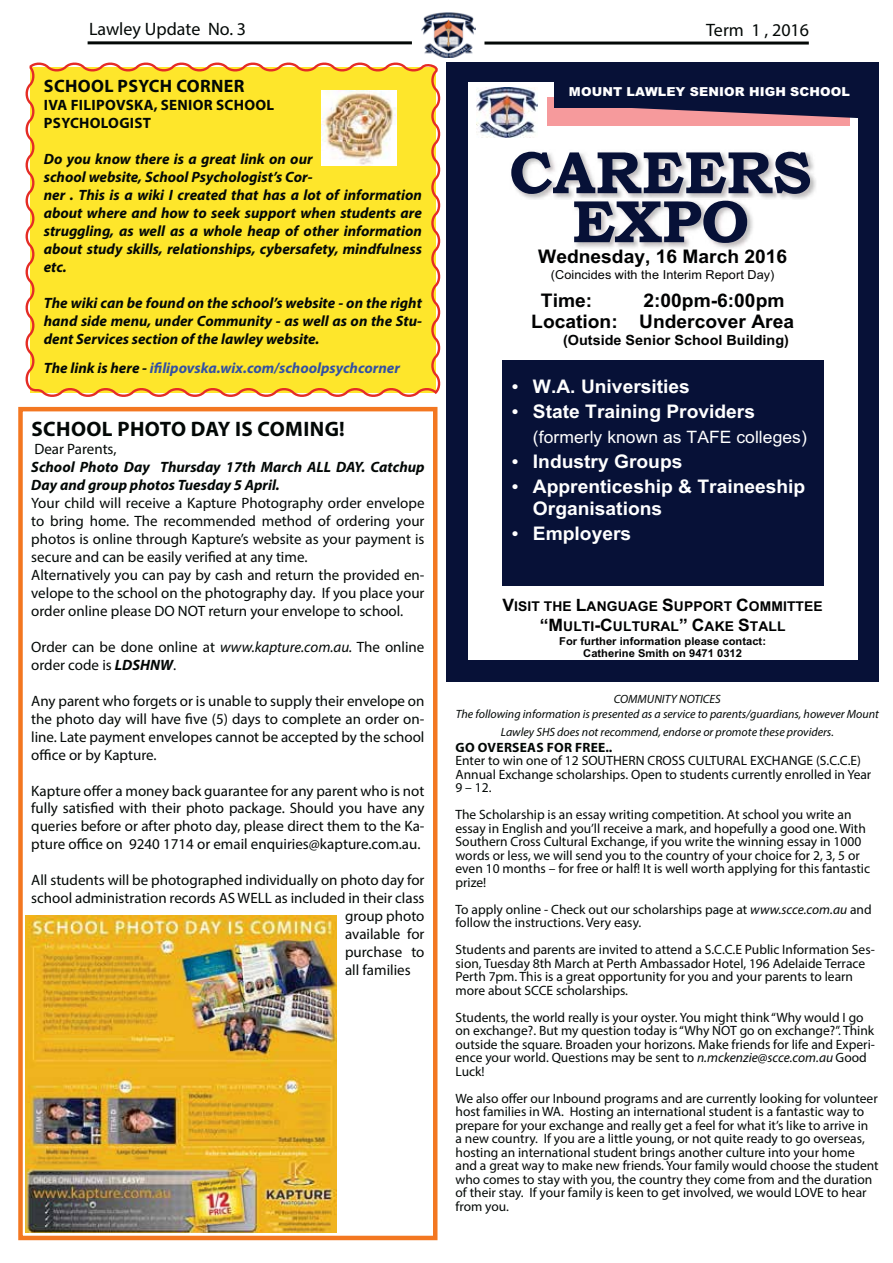
<style>
.page{position:relative;width:893px;height:1263px;background:#fff}
.page>*{position:absolute;margin:0;border:0;box-sizing:border-box;transform-origin:0 0}
.t1{font:700 21px "Myriad Pro";letter-spacing:.02em;color:#030806}
.t2{font:700 18.75px/25.3px "Arial";color:#fff}
.t3{font:700 18.75px/21.6px "Arial";color:#010202}
.t4{font:18px "Myriad Pro";color:#030806}
.t5{font:700 18px "Myriad Pro";letter-spacing:.02em;color:#030806}
.t6{font:17.1px "Arial";letter-spacing:.005em;color:#fff}
.t7{font:15px/18px "Myriad Pro";color:#030806}
.t8{font:italic 700 15px/18px "Myriad Pro";color:#030806}
.t9{font:italic 700 15px "Myriad Pro";color:#3351a3}
.t10{font:700 15px/18px "Myriad Pro";letter-spacing:.02em;color:#030806}
.t11{font:700 14.1px "Arial";color:#010202}
.t12{font:13.5px/13.5px "Myriad Pro";color:#030806}
.t13{font:700 13.5px/20px "Arial";letter-spacing:.01em;color:#010202;text-align:center}
.t14{font:700 13.5px "Myriad Pro";letter-spacing:.02em;color:#030806}
.t15{font:12.45px "Arial";letter-spacing:.005em;color:#010202}
.t16{font:900 12.45px "Arial";letter-spacing:.005em;color:#fff}
.t17{font:italic 12px/15px "Myriad Pro";color:#030806;text-align:center}
.t18{font:700 10.95px/12.6px "Arial";letter-spacing:.005em;color:#010202;text-align:center}
.s1{color:#030806}
.s2{font-style:italic}
.s3{font-weight:700;font-style:italic}
.s4{font-size:17.1px}
</style>
<div class="page">
<img style="left:421px;top:12px;width:54px;height:46px">
<hr style="left:88px;top:41px;width:324px;height:3px;background:#030806">
<hr style="left:484px;top:42px;width:324px;height:3px;background:#030806">
<svg style="left:25px;top:62px;width:416px;height:335px"></svg>
<div style="left:44px;top:79px;width:378px;height:303px;background:#fee62b"></div>
<img style="left:321px;top:91px;width:75px;height:75px">
<div style="left:446px;top:63px;width:433px;height:619px;background:#071137"></div>
<div style="left:468px;top:82px;width:389px;height:577px;background:#fff"></div>
<div style="left:547px;top:98px;width:303px;height:28px;background:#f69a9c"></div>
<div style="left:554px;top:77px;width:314px;height:31px;background:#071137"></div>
<svg style="left:633px;top:108px;width:225px;height:11px"></svg>
<div style="left:502px;top:360px;width:321px;height:226px;background:#071137"></div>
<img style="left:476px;top:88px;width:62px;height:50px">
<img style="left:521px;top:151px;width:295px;height:49px">
<svg style="left:511px;top:152px;width:299px;height:42px"></svg>
<img style="left:572px;top:198px;width:182px;height:50px">
<svg style="left:574px;top:201px;width:173px;height:42px"></svg>
<div style="left:18px;top:407px;width:419px;height:833px;border:4px solid #f37721"></div>
<img style="left:26px;top:915px;width:310px;height:318px">
<h3 class="t4" style="left:89px;top:22px;width:159px">Lawley Update No. 3</h3>
<h3 class="t4" style="left:706px;top:23px;width:104px">Term 1 , 2016</h3>
<h3 class="t5" style="left:44px;top:79px;width:202px">SCHOOL PSYCH CORNER</h3>
<p class="t10" style="left:44px;top:97px;width:232px">IVA FILIPOVSKA, SENIOR SCHOOL<br>PSYCHOLOGIST</p>
<p class="t8" style="left:44px;top:151px;width:379px">Do you know there is a great link on our<br>school website, School Psychologist’s Cor-<br>ner . This is a wiki I created that has a lot of information about where and how to seek support when students are struggling, as well as a whole heap of other information about study skills, relationships, cybersafety, mindfulness etc.</p>
<p class="t8" style="left:44px;top:295px;width:379px;text-align:justify">The wiki can be found on the school’s website - on the right hand side menu, under Community - as well as on the Stu&shy;dent Services section of the lawley website.</p>
<p class="t9" style="left:44px;top:362px;width:357px"><span class="s1">The link is here -</span> ifilipovska.wix.com/schoolpsychcorner</p>
<h1 class="t1" style="left:31px;top:421px;width:315px">SCHOOL PHOTO DAY IS COMING!</h1>
<p class="t7" style="left:34px;top:441px;width:84px">Dear Parents,</p>
<p class="t8" style="left:31px;top:459px;width:395px">School Photo Day Thursday 17th March ALL DAY. Catchup<br>Day and group photos Tuesday 5 April.</p>
<p class="t7" style="left:31px;top:495px;width:395px">Your child will receive a Kapture Photography order envelope to bring home. The recommended method of ordering your photos is online through Kapture’s website as your payment is secure and can be easily verified at any time.<br>Alternatively you can pay by cash and return the provided en&shy;velope to the school on the photography day. If you place your order online please DO NOT return your envelope to school.</p>
<p class="t7" style="left:31px;top:638px;width:395px">Order can be done online at <span class="s2">www.kapture.com.au.</span> The online order code is <span class="s3">LDSHNW</span>.</p>
<p class="t7" style="left:31px;top:692px;width:395px;text-align:justify">Any parent who forgets or is unable to supply their envelope on the photo day will have five (5) days to complete an order on&shy;line. Late payment envelopes cannot be accepted by the school office or by Kapture.</p>
<p class="t7" style="left:31px;top:782px;width:395px;text-align:justify">Kapture offer a money back guarantee for any parent who is not fully satisfied with their photo package. Should you have any queries before or after photo day, please direct them to the Ka&shy;pture office on 9240 1714 or email enquiries@kapture.com.au.</p>
<p class="t7" style="left:31px;top:872px;width:395px">All students will be photographed individually on photo day for</p>
<p class="t7" style="left:31px;top:890px;width:395px">school administration records AS WELL as included in their class</p>
<p class="t7" style="left:345px;top:908px;width:81px">group photo</p>
<p class="t7" style="left:345px;top:926px;width:81px">available for</p>
<p class="t7" style="left:345px;top:944px;width:81px">purchase to</p>
<p class="t7" style="left:345px;top:962px;width:67px">all families</p>
<p class="t16" style="left:569px;top:85px;width:282px">MOUNT LAWLEY SENIOR HIGH SCHOOL</p>
<h2 class="t3" style="left:538px;top:248px;width:250px">Wednesday, 16 March 2016</h2>
<p class="t15" style="left:551px;top:270px;width:225px">(Coincides with the Interim Report Day)</p>
<h2 class="t3" style="left:541px;top:291px;width:53px">Time:</h2>
<h2 class="t3" style="left:531px;top:291px;width:264px;text-indent:112px">2:00pm-6:00pm<br>Location: Undercover Area</h2>
<p class="t11" style="left:563px;top:335px;width:227px">(Outside Senior School Building)</p>
<h2 class="t2" style="left:533px;top:376px;width:224px">W.A. Universities<br>State Training Providers</h2>
<p class="t6" style="left:533px;top:430px;width:275px">(formerly known as TAFE colleges)</p>
<h2 class="t2" style="left:533px;top:450px;width:274px">Industry Groups<br>Apprenticeship &amp; Traineeship</h2>
<h2 class="t2" style="left:533px;top:497px;width:131px">Organisations<br>Employers</h2>
<p class="t13" style="left:502px;top:598px;width:322px"><span class="s4">V</span>ISIT THE <span class="s4">L</span>ANGUAGE <span class="s4">S</span>UPPORT <span class="s4">C</span>OMMITTEE <span class="s4">“M</span>ULTI<span class="s4">-C</span>ULTURAL<span class="s4">” C</span>AKE <span class="s4">S</span>TALL</p>
<p class="t18" style="left:559px;top:636px;width:208px">For further information please contact:<br>Catherine Smith on 9471 0312</p>
<p class="t17" style="left:455px;top:692px;width:425px">COMMUNITY NOTICES<br>The following information is presented as a service to parents/guardians, however Mount</p>
<p class="t17" style="left:500px;top:725px;width:334px">Lawley SHS does not recommend, endorse or promote these providers.</p>
<p class="t14" style="left:455px;top:742px;width:158px">GO OVERSEAS FOR FREE..</p>
<p class="t12" style="left:455px;top:755px;width:417px">Enter to win one of 12 SOUTHERN CROSS CULTURAL EXCHANGE (S.C.C.E)<br>Annual Exchange scholarships. Open to students currently enrolled in Year<br>9 – 12.</p>
<p class="t12" style="left:455px;top:809px;width:416px">The Scholarship is an essay writing competition. At school you write an essay in English and you’ll receive a mark, and hopefully a good one. With Southern Cross Cultural Exchange, if you write the winning essay in 1000 words or less, we will send you to the country of your choice for 2, 3, 5 or even 10 months – for free or half! It is well worth applying for this fantastic prize!</p>
<p class="t12" style="left:455px;top:903px;width:417px">To apply online - Check out our scholarships page at <span class="s2">www.scce.com.au</span> and follow the instructions. Very easy.</p>
<p class="t12" style="left:455px;top:944px;width:421px">Students and parents are invited to attend a S.C.C.E Public Information Ses&shy;sion, Tuesday 8th March at Perth Ambassador Hotel, 196 Adelaide Terrace Perth 7pm. This is a great opportunity for you and your parents to learn more about SCCE scholarships.</p>
<p class="t12" style="left:455px;top:1011px;width:421px">Students, the world really is your oyster. You might think “Why would I go on exchange?. But my question today is “Why NOT go on exchange?”. Think outside the square. Broaden your horizons. Make friends for life and Experi&shy;ence your world. Questions may be sent to <span class="s2">n.mckenzie@scce.com.au</span> Good Luck!</p>
<p class="t12" style="left:455px;top:1092px;width:424px">We also offer our Inbound programs and are currently looking for volunteer host families in WA. Hosting an international student is a fantastic way to prepare for your exchange and really get a feel for what it’s like to arrive in<br>a new country. If you are a little young, or not quite ready to go overseas, hosting an international student brings another culture into your home and a great way to make new friends. Your family would choose the student who comes to stay with you, the country they come from and the duration of their stay. If your family is keen to get involved, we would LOVE to hear from you.</p>
</div>
